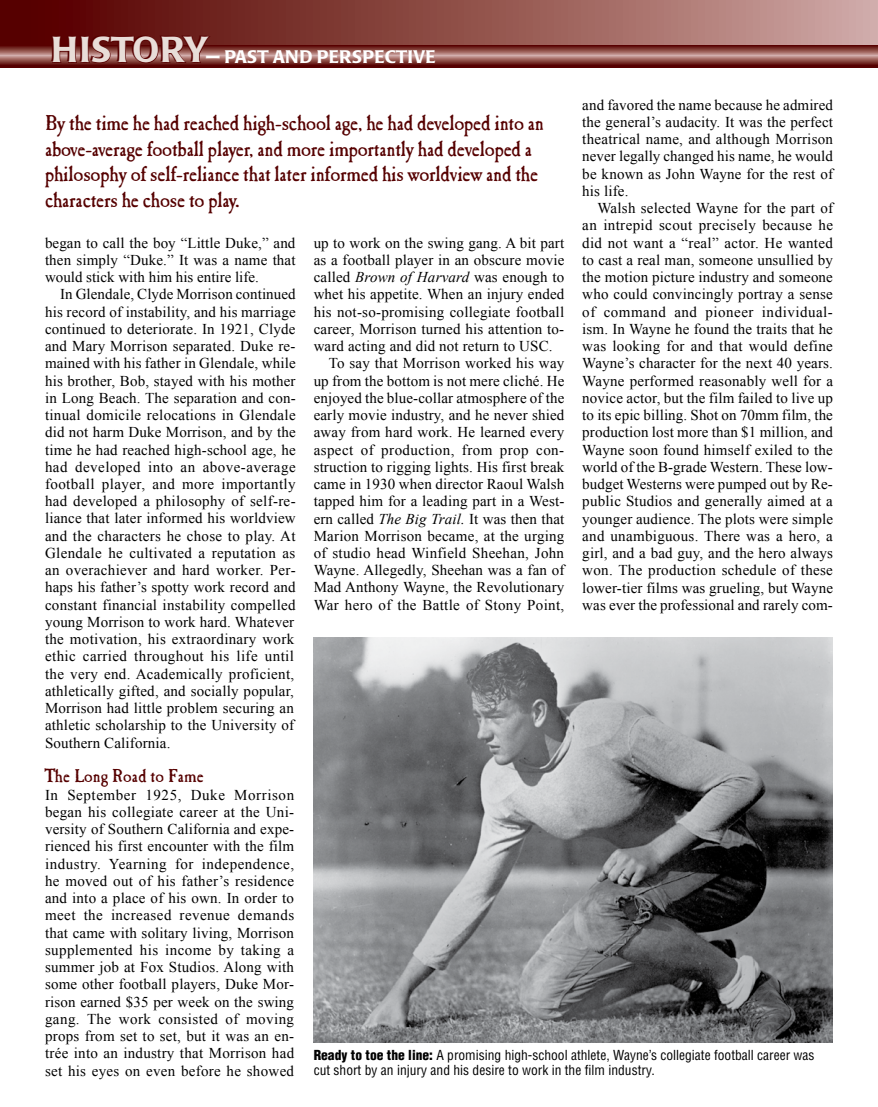
<style>
.page{position:relative;width:878px;height:1107px;background:#fff}
.page>*{position:absolute;margin:0;border:0;box-sizing:border-box;transform-origin:0 0}
.t1{font:21px/25.5px "Caslon Antique";letter-spacing:-.01em;color:#560000}
.t2{font:500 18px "Poppl Laudatio";color:#fff;scale:1.2 1}
.t3{font:18px "Caslon Antique";letter-spacing:.01em;color:#560000}
.t4{font:15px/17.2px "Times New Roman";letter-spacing:.01em;color:#000;text-align:justify}
.t5{font:15px "Times New Roman";letter-spacing:.03em;color:#000}
.t6{font:condensed 13.5px/15.8px "Helvetica";color:#000}
.s1{font-size:35.7px;color:#560000}
.s2{font-style:italic}
.s3{font-weight:900}
</style>
<div class="page">
<img style="left:314px;top:638px;width:518px;height:405px">
<div style="left:0;top:0;width:878px;height:57px;background:linear-gradient(to right,#4f0000,#cea6a0)"></div>
<svg style="left:0;top:45px;width:878px;height:23px;background:#874540"></svg>
<svg style="left:52px;top:24px;width:159px;height:39px;background:#752a27"></svg>
<p class="t2" style="left:50px;top:49px;width:323px"><span class="s1">HISTORY</span>— PAST AND PERSPECTIVE</p>
<p class="t4" style="left:582px;top:96px;width:252px">and favored the name because he admired the general’s audacity. It was the perfect theatrical name, and although Morrison never legally changed his name, he would be known as John Wayne for the rest of his life.</p>
<p class="t4" style="left:582px;top:199px;width:252px;text-indent:15px">Walsh selected Wayne for the part of an intrepid scout precisely because he did not want a “real” actor. He wanted to cast a real man, someone unsullied by the motion picture industry and someone who could convincingly portray a sense of command and pioneer individual&shy;ism. In Wayne he found the traits that he was looking for and that would define Wayne’s character for the next 40 years.<br>Wayne performed reasonably well for a novice actor, but the film failed to live up to its epic billing. Shot on 70mm film, the production lost more than $1 million, and Wayne soon found himself exiled to the world of the B-grade Western. These low&shy;budget Westerns were pumped out by Re&shy;public Studios and generally aimed at a younger audience. The plots were simple and unambiguous. There was a hero, a girl, and a bad guy, and the hero always won. The production schedule of these lower-tier films was grueling, but Wayne was ever the professional and rarely com-</p>
<h1 class="t1" style="left:45px;top:113px;width:500px">By the time he had reached high-school age, he had developed into an above-average football player, and more importantly had developed a philosophy of self-reliance that later informed his worldview and the characters he chose to play.</h1>
<p class="t4" style="left:45px;top:234px;width:252px">began to call the boy “Little Duke,” and then simply “Duke.” It was a name that would stick with him his entire life.</p>
<p class="t4" style="left:45px;top:286px;width:252px;text-indent:15px">In Glendale, Clyde Morrison continued his record of instability, and his marriage continued to deteriorate. In 1921, Clyde and Mary Morrison separated. Duke re&shy;mained with his father in Glendale, while his brother, Bob, stayed with his mother in Long Beach. The separation and con&shy;tinual domicile relocations in Glendale did not harm Duke Morrison, and by the time he had reached high-school age, he had developed into an above-average football player, and more importantly had developed a philosophy of self-re&shy;liance that later informed his worldview and the characters he chose to play. At Glendale he cultivated a reputation as an overachiever and hard worker. Per&shy;haps his father’s spotty work record and constant financial instability compelled young Morrison to work hard. Whatever the motivation, his extraordinary work ethic carried throughout his life until the very end. Academically proficient, athletically gifted, and socially popular, Morrison had little problem securing an athletic scholarship to the University of Southern California.</p>
<p class="t3" style="left:45px;top:769px;width:160px">The Long Road to Fame</p>
<p class="t4" style="left:45px;top:786px;width:251px">In September 1925, Duke Morrison began his collegiate career at the Uni&shy;versity of Southern California and expe&shy;rienced his first encounter with the film industry. Yearning for independence, he moved out of his father’s residence and into a place of his own. In order to meet the increased revenue demands that came with solitary living, Morrison supplemented his income by taking a summer job at Fox Studios. Along with some other football players, Duke Mor&shy;rison earned $35 per week on the swing gang. The work consisted of moving props from set to set, but it was an en&shy;trée into an industry that Morrison had set his eyes on even before he showed</p>
<p class="t4" style="left:314px;top:234px;width:252px">up to work on the swing gang. A bit part</p>
<p class="t4" style="left:314px;top:251px;width:252px">as a football player in an obscure movie</p>
<p class="t4" style="left:314px;top:268px;width:252px">called <span class="s2">Brown of Harvard</span> was enough to</p>
<p class="t4" style="left:313px;top:286px;width:252px">whet his appetite. When an injury ended</p>
<p class="t4" style="left:313px;top:303px;width:252px">his not-so-promising collegiate football</p>
<p class="t4" style="left:313px;top:320px;width:252px">career, Morrison turned his attention to-</p>
<p class="t4" style="left:313px;top:337px;width:240px">ward acting and did not return to USC.</p>
<p class="t4" style="left:328px;top:355px;width:237px">To say that Morrison worked his way</p>
<p class="t4" style="left:313px;top:372px;width:252px">up from the bottom is not mere cliché. He</p>
<p class="t4" style="left:313px;top:389px;width:252px">enjoyed the blue-collar atmosphere of the</p>
<p class="t4" style="left:313px;top:406px;width:252px">early movie industry, and he never shied</p>
<p class="t4" style="left:313px;top:424px;width:252px">away from hard work. He learned every</p>
<p class="t5" style="left:313px;top:441px;width:252px">aspect of production, from prop con-</p>
<p class="t4" style="left:313px;top:458px;width:252px">struction to rigging lights. His first break</p>
<p class="t4" style="left:313px;top:475px;width:252px">came in 1930 when director Raoul Walsh</p>
<p class="t4" style="left:313px;top:493px;width:252px">tapped him for a leading part in a West-</p>
<p class="t4" style="left:313px;top:510px;width:252px">ern called <span class="s2">The Big Trail.</span> It was then that</p>
<p class="t4" style="left:313px;top:527px;width:252px">Marion Morrison became, at the urging</p>
<p class="t4" style="left:313px;top:544px;width:252px">of studio head Winfield Sheehan, John</p>
<p class="t4" style="left:313px;top:562px;width:252px">Wayne. Allegedly, Sheehan was a fan of</p>
<p class="t4" style="left:313px;top:579px;width:252px">Mad Anthony Wayne, the Revolutionary</p>
<p class="t4" style="left:313px;top:596px;width:252px">War hero of the Battle of Stony Point,</p>
<p class="t6" style="left:314px;top:1047px;width:502px"><span class="s3">Ready to toe the line:</span> A promising high-school athlete, Wayne’s collegiate football career was cut short by an injury and his desire to work in the film industry.</p>
</div>
